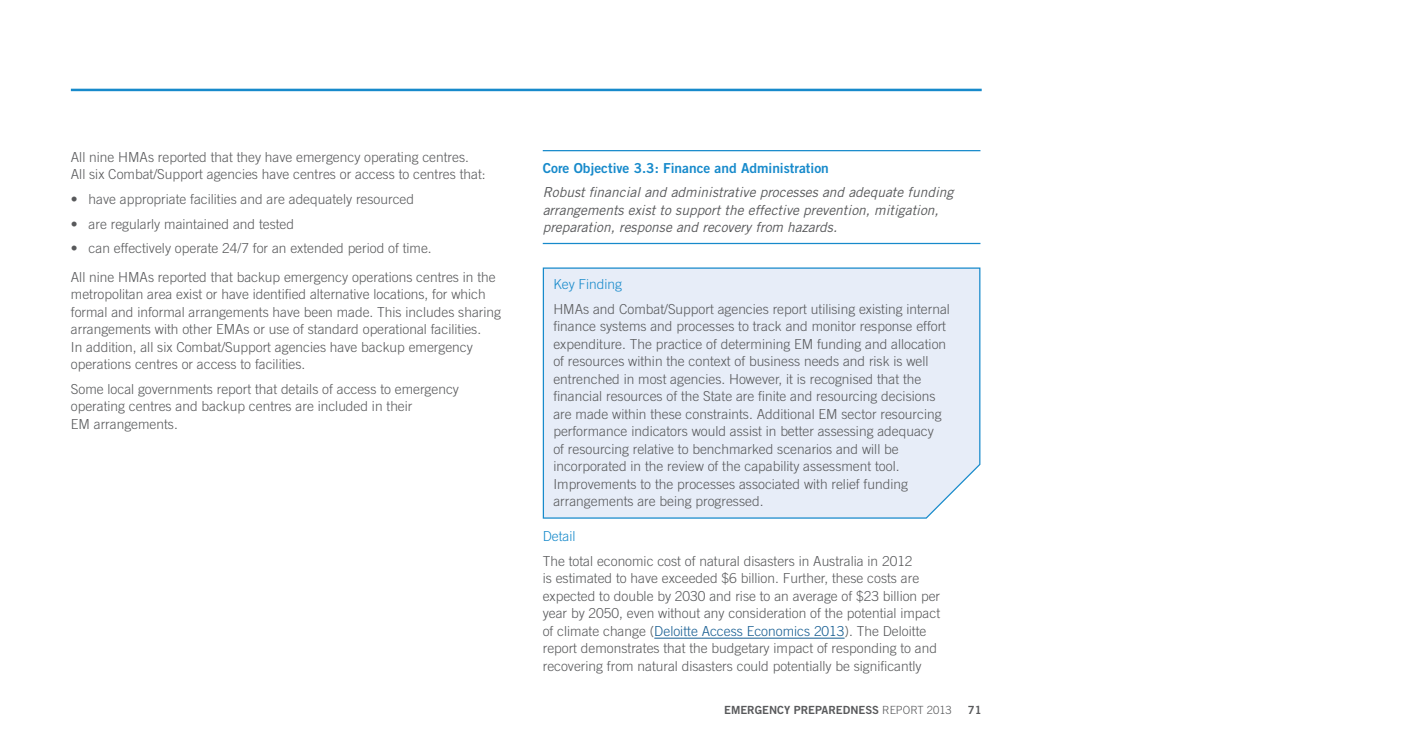
<style>
.page{position:relative;width:1407px;height:745px;background:#fff}
.page>*{position:absolute;margin:0;border:0;box-sizing:border-box;transform-origin:0 0}
.BODY_COPY{font:300 13.75px/17.5px "Trade Gothic";color:#58595b}
.Definition_for_HEADI{font:italic 13.75px/17.5px "Trade Gothic";color:#58595b}
.HEADING_03{font:13.75px "Trade Gothic Bold Two";color:#178acb}
.HEADING_04{font:300 13.75px "Trade Gothic";color:#178acb}
.t1{font:11.25px "Trade Gothic Bold Two";color:#58595b}
.s1{color:#178acb}
.s2{color:#145c91}
.s3{font-family:"Trade Gothic";font-weight:300}
</style>
<div class="page">
<hr style="left:71px;top:89px;width:910px;height:2px;background:#178acb">
<hr style="left:543px;top:150px;width:437px;height:1px;background:#178acb">
<hr style="left:543px;top:243px;width:437px;height:1px;background:#178acb">
<hr style="left:654px;top:637px;width:190px;height:1px;background:#145c91">
<div style="left:542px;top:267px;width:439px;height:252px;background:#e7edf8"></div>
<p class="BODY_COPY" style="left:71px;top:148px;width:416px">All nine HMAs reported that they have emergency operating centres.<br>All six Combat/Support agencies have centres or access to centres that:</p>
<p class="BODY_COPY" style="left:71px;top:190px;width:345px">• have appropriate facilities and are adequately resourced</p>
<p class="BODY_COPY" style="left:71px;top:215px;width:225px">• are regularly maintained and tested</p>
<p class="BODY_COPY" style="left:71px;top:239px;width:362px">• can effectively operate 24/7 for an extended period of time.</p>
<p class="BODY_COPY" style="left:71px;top:267px;width:432px">All nine HMAs reported that backup emergency operations centres in the metropolitan area exist or have identified alternative locations, for which formal and informal arrangements have been made. This includes sharing arrangements with other EMAs or use of standard operational facilities.<br>In addition, all six Combat/Support agencies have backup emergency operations centres or access to facilities.</p>
<p class="BODY_COPY" style="left:71px;top:379px;width:390px">Some local governments report that details of access to emergency operating centres and backup centres are included in their<br>EM arrangements.</p>
<p class="HEADING_03" style="left:543px;top:159px;width:288px">Core Objective 3.3: Finance and Administration</p>
<p class="Definition_for_HEADI" style="left:543px;top:183px;width:412px">Robust financial and administrative processes and adequate funding arrangements exist to support the effective prevention, mitigation, preparation, response and recovery from hazards.</p>
<p class="BODY_COPY" style="left:553px;top:271px;width:398px;line-height:24.6px"><span class="s1">Key Finding<br></span>HMAs and Combat/Support agencies report utilising existing internal</p>
<p class="BODY_COPY" style="left:553px;top:317px;width:394px">finance systems and processes to track and monitor response effort expenditure. The practice of determining EM funding and allocation of resources within the context of business needs and risk is well entrenched in most agencies. However, it is recognised that the financial resources of the State are finite and resourcing decisions are made within these constraints. Additional EM sector resourcing performance indicators would assist in better assessing adequacy of resourcing relative to benchmarked scenarios and will be incorporated in the review of the capability assessment tool.<br>Improvements to the processes associated with relief funding arrangements are being progressed.</p>
<p class="HEADING_04" style="left:543px;top:527px;width:34px">Detail</p>
<p class="BODY_COPY" style="left:543px;top:551px;width:399px">The total economic cost of natural disasters in Australia in 2012<br>is estimated to have exceeded $6 billion. Further, these costs are expected to double by 2030 and rise to an average of $23 billion per year by 2050, even without any consideration of the potential impact of climate change (<span class="s2">Deloitte Access Economics 2013</span>). The Deloitte report demonstrates that the budgetary impact of responding to and recovering from natural disasters could potentially be significantly</p>
<p class="t1" style="left:724px;top:702px;width:229px">EMERGENCY PREPAREDNESS <span class="s3">REPORT 2013</span></p>
<p class="t1" style="left:968px;top:702px;width:15px">71</p>
</div>
